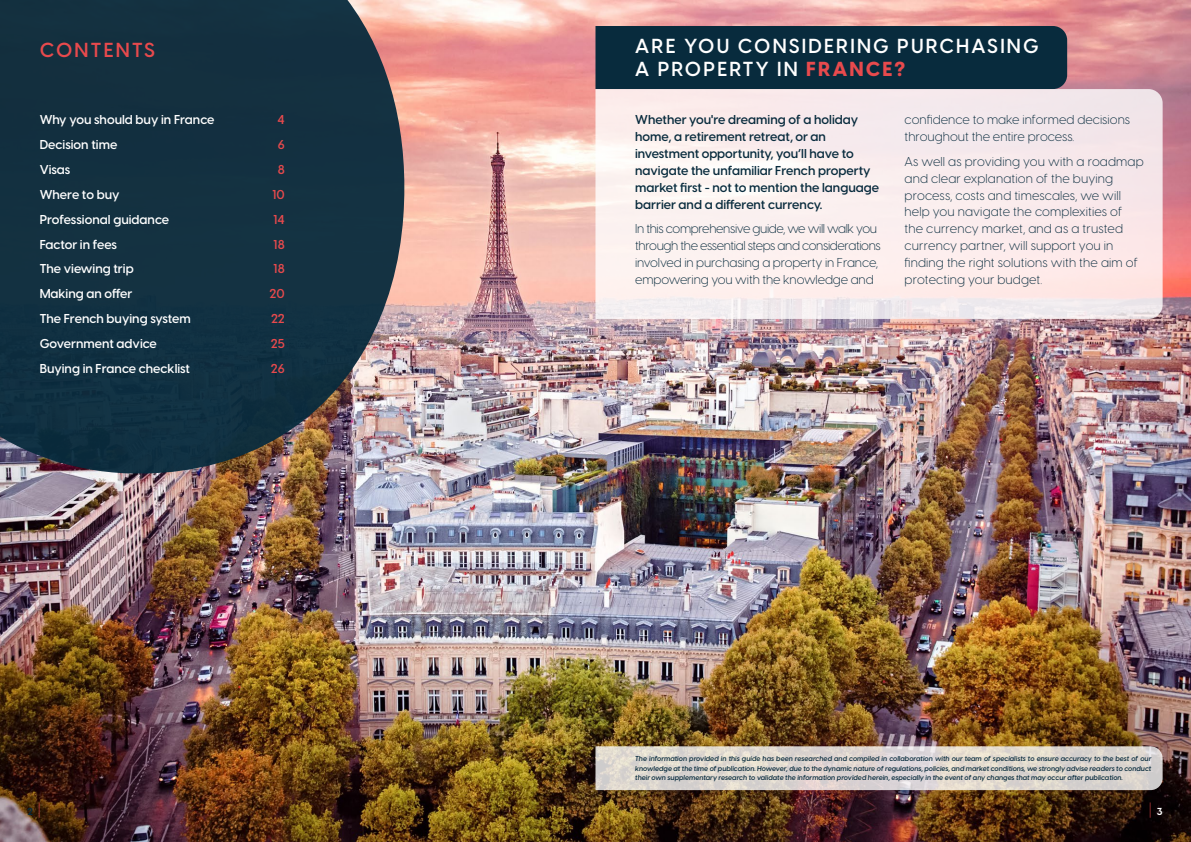
<style>
.page{position:relative;width:1191px;height:842px;background:#fff}
.page>*{position:absolute;margin:0;border:0;box-sizing:border-box;transform-origin:0 0}
.t1{font:600 20px/23px "Visby CF";letter-spacing:.11em;color:#fff}
.t2{font:600 20px "Visby CF";letter-spacing:.11em;color:#e84a4d}
.t3{font:100 19px "Visby CF";color:#e84a4d}
.t4{font:300 12.7px/16.9px "Visby CF";color:#082b3d}
.t5{font:600 12.7px/16.9px "Visby CF";color:#082b3d}
.t6{font:600 12.7px "Visby CF";color:#fff}
.t7{font:300 12.7px/16.9px "Visby CF";letter-spacing:-.03em;color:#082b3d}
.t8{font:600 12.7px "Visby CF";color:#e84a4d}
.t9{font:700 10px "Visby CF";color:#082b3d}
.t10{font:italic 600 7px/9.5px "Visby CF";color:#082b3d;text-align:justify}
.s1{font-weight:800;color:#e84a4d}
.s2{font-weight:100;font-size:19px;color:#e84a4d}
.s3{font-weight:700;font-size:10px;color:#fff}
</style>
<div class="page">
<img style="left:0;top:0;width:1191px;height:842px">
<div style="left:595px;top:26px;width:472px;height:63px;background:#082b3d"></div>
<svg style="left:595px;top:89px;width:567px;height:230px;fill:#fbeced"></svg>
<svg style="left:0;top:0;width:405px;height:473px;background:#233a48"></svg>
<svg style="left:595px;top:746px;width:567px;height:44px;background:#dcd5ce"></svg>
<h1 class="t2" style="left:40px;top:34px;width:117px">CONTENTS</h1>
<h3 class="t6" style="left:40px;top:110px;width:176px">Why you should buy in France</h3>
<h3 class="t8" style="left:277px;top:110px;width:9px">4</h3>
<h3 class="t6" style="left:40px;top:135px;width:79px">Decision time</h3>
<h3 class="t8" style="left:278px;top:135px;width:8px">6</h3>
<h3 class="t6" style="left:40px;top:160px;width:32px">Visas</h3>
<h3 class="t8" style="left:278px;top:160px;width:9px">8</h3>
<h3 class="t6" style="left:40px;top:185px;width:81px">Where to buy</h3>
<h3 class="t8" style="left:272px;top:185px;width:14px">10</h3>
<h3 class="t6" style="left:40px;top:209px;width:131px">Professional guidance</h3>
<h3 class="t8" style="left:273px;top:209px;width:13px">14</h3>
<h3 class="t6" style="left:40px;top:234px;width:79px">Factor in fees</h3>
<h3 class="t8" style="left:273px;top:234px;width:13px">18</h3>
<h3 class="t6" style="left:40px;top:259px;width:96px">The viewing trip</h3>
<h3 class="t8" style="left:273px;top:259px;width:13px">18</h3>
<h3 class="t6" style="left:40px;top:284px;width:94px">Making an offer</h3>
<h3 class="t8" style="left:270px;top:284px;width:17px">20</h3>
<h3 class="t6" style="left:40px;top:309px;width:153px">The French buying system</h3>
<h3 class="t8" style="left:271px;top:309px;width:15px">22</h3>
<h3 class="t6" style="left:40px;top:334px;width:119px">Government advice</h3>
<h3 class="t8" style="left:271px;top:334px;width:16px">25</h3>
<h3 class="t6" style="left:40px;top:359px;width:152px">Buying in France checklist</h3>
<h3 class="t8" style="left:271px;top:359px;width:15px">26</h3>
<h1 class="t1" style="left:635px;top:33px;width:405px">ARE YOU CONSIDERING PURCHASING<br>A PROPERTY IN <span class="s1">FRANCE?</span></h1>
<h3 class="t5" style="left:635px;top:110px;width:245px">Whether you're dreaming of a holiday home, a retirement retreat, or an investment opportunity, you’ll have to navigate the unfamiliar French property market first - not to mention the language barrier and a different currency.</h3>
<h3 class="t7" style="left:635px;top:220px;width:247px">In this comprehensive guide, we will walk you through the essential steps and considerations involved in purchasing a property in France, empowering you with the knowledge and</h3>
<h3 class="t4" style="left:904px;top:110px;width:227px">confidence to make informed decisions throughout the entire process.</h3>
<p class="t4" style="left:904px;top:152px;width:241px">As well as providing you with a roadmap and clear explanation of the buying process, costs and timescales, we will help you navigate the complexities of the currency market, and as a trusted currency partner, will support you in finding the right solutions with the aim of protecting your budget.</p>
<p class="t10" style="left:635px;top:753px;width:518px">The information provided in this guide has been researched and compiled in collaboration with our team of specialists to ensure accuracy to the best of our knowledge at the time of publication. However, due to the dynamic nature of regulations, policies, and market conditions, we strongly advise readers to conduct their own supplementary research to validate the information provided herein, especially in the event of any changes that may occur after publication.</p>
<h3 class="t9" style="left:28px;top:803px;width:15px">2 <span class="s2">|</span></h3>
<h2 class="t3" style="left:1148px;top:795px;width:16px">| <span class="s3">3</span></h2>
</div>
